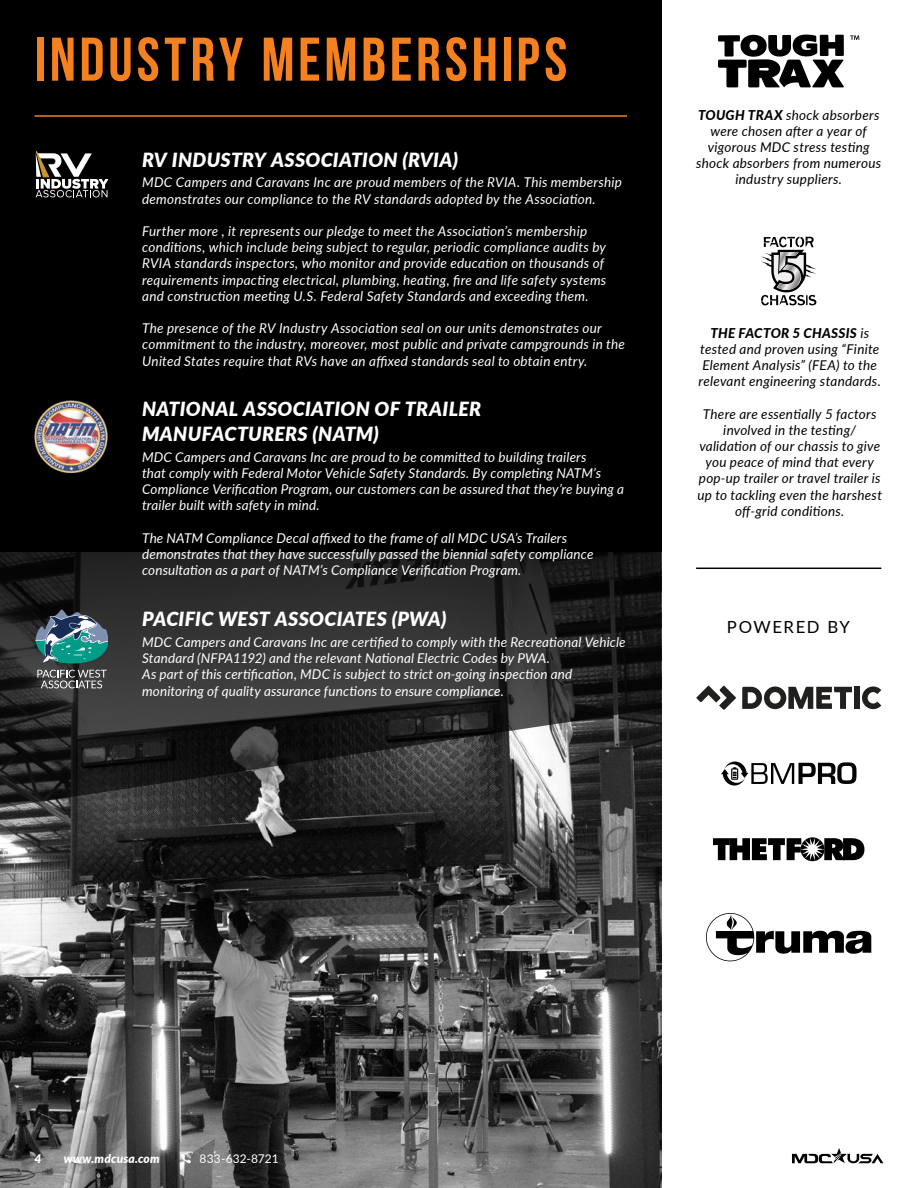
<style>
.page{position:relative;width:918px;height:1188px;background:#fff}
.page>*{position:absolute;margin:0;border:0;box-sizing:border-box;transform-origin:0 0}
.t1{font:700 61.5px "Bebas Neue";letter-spacing:.06em;color:#f4801f}
.t2{font:italic 900 19.5px/25.2px "Lato";letter-spacing:.015em;color:#fff}
.t3{font:16.8px "Lato";letter-spacing:.085em;color:#000}
.t4{font:italic 13.5px/16.2px "Lato";letter-spacing:.01em;color:#fff}
.t5{font:italic 13.5px/16.2px "Lato";letter-spacing:.02em;color:#000;text-align:center}
.t6{font:italic 900 12px "Lato";letter-spacing:.015em;color:#fff}
.t7{font:12px "Lato";color:#fff}
.s1{font-weight:800}
</style>
<div class="page">
<img style="left:0;top:810px;width:662px;height:378px">
<div style="left:854px;top:687px;width:6px;height:22px;background:#221f1f"></div>
<svg style="left:742px;top:686px;width:110px;height:23px"></svg>
<svg style="left:862px;top:686px;width:19px;height:23px"></svg>
<svg style="left:696px;top:685px;width:40px;height:25px"></svg>
<svg style="left:706px;top:913px;width:165px;height:48px"></svg>
<svg style="left:713px;top:837px;width:151px;height:25px"></svg>
<svg style="left:721px;top:762px;width:136px;height:24px"></svg>
<hr style="left:696px;top:568px;width:185px;height:1px;background:#000">
<svg style="left:761px;top:237px;width:56px;height:68px"></svg>
<svg style="left:850px;top:35px;width:9px;height:5px"></svg>
<svg style="left:718px;top:35px;width:126px;height:52px"></svg>
<div style="left:0;top:0;width:662px;height:551px;background:#000"></div>
<svg style="left:0;top:551px;width:662px;height:259px;background:#2f2f2f"></svg>
<svg style="left:36px;top:151px;width:72px;height:46px"></svg>
<img style="left:35px;top:400px;width:72px;height:73px">
<svg style="left:36px;top:610px;width:72px;height:78px;background:#4c7074"></svg>
<hr style="left:35px;top:115px;width:592px;height:2px;background:#f4801f">
<svg style="left:181px;top:1154px;width:10px;height:9px"></svg>
<svg style="left:792px;top:1148px;width:91px;height:15px"></svg>
<h1 class="t1" style="left:35px;top:26px;width:534px">INDUSTRY MEMBERSHIPS</h1>
<h2 class="t2" style="left:142px;top:146px;width:317px">RV INDUSTRY ASSOCIATION (RVIA)</h2>
<p class="t4" style="left:142px;top:174px;width:481px">MDC Campers and Caravans Inc are proud members of the RVIA. This membership demonstrates our compliance to the RV standards adopted by the Association.</p>
<p class="t4" style="left:142px;top:222px;width:466px">Further more , it represents our pledge to meet the Association’s membership conditions, which include being subject to regular, periodic compliance audits by RVIA standards inspectors, who monitor and provide education on thousands of requirements impacting electrical, plumbing, heating, fire and life safety systems and construction meeting U.S. Federal Safety Standards and exceeding them.</p>
<p class="t4" style="left:142px;top:320px;width:484px">The presence of the RV Industry Association seal on our units demonstrates our commitment to the industry, moreover, most public and private campgrounds in the<br>United States require that RVs have an affixed standards seal to obtain entry.</p>
<h2 class="t2" style="left:142px;top:395px;width:340px">NATIONAL ASSOCIATION OF TRAILER<br>MANUFACTURERS (NATM)</h2>
<p class="t4" style="left:142px;top:448px;width:483px">MDC Campers and Caravans Inc are proud to be committed to building trailers<br>that comply with Federal Motor Vehicle Safety Standards. By completing NATM’s Compliance Verification Program, our customers can be assured that they’re buying a trailer built with safety in mind.</p>
<p class="t4" style="left:142px;top:529px;width:453px">The NATM Compliance Decal affixed to the frame of all MDC USA’s Trailers demonstrates that they have successfully passed the biennial safety compliance consultation as a part of NATM’s Compliance Verification Program.</p>
<h2 class="t2" style="left:142px;top:606px;width:306px">PACIFIC WEST ASSOCIATES (PWA)</h2>
<p class="t4" style="left:142px;top:633px;width:485px">MDC Campers and Caravans Inc are certified to comply with the Recreational Vehicle Standard (NFPA1192) and the relevant National Electric Codes by PWA.<br>As part of this certification, MDC is subject to strict on-going inspection and monitoring of quality assurance functions to ensure compliance.</p>
<p class="t5" style="left:696px;top:106px;width:186px"><span class="s1">TOUGH TRAX</span> shock absorbers were chosen after a year of vigorous MDC stress testing shock absorbers from numerous industry suppliers.</p>
<p class="t5" style="left:699px;top:324px;width:184px"><span class="s1">THE FACTOR 5 CHASSIS</span> is tested and proven using “Finite<br>Element Analysis” (FEA) to the relevant engineering standards.</p>
<p class="t5" style="left:697px;top:405px;width:186px">There are essentially 5 factors involved in the testing/ validation of our chassis to give you peace of mind that every pop-up trailer or travel trailer is up to tackling even the harshest off-grid conditions.</p>
<p class="t3" style="left:727px;top:615px;width:125px">POWERED BY</p>
<p class="t6" style="left:35px;top:1150px;width:8px">4</p>
<p class="t6" style="left:64px;top:1150px;width:97px">www.mdcusa.com</p>
<p class="t7" style="left:200px;top:1150px;width:81px">833-632-8721</p>
</div>
